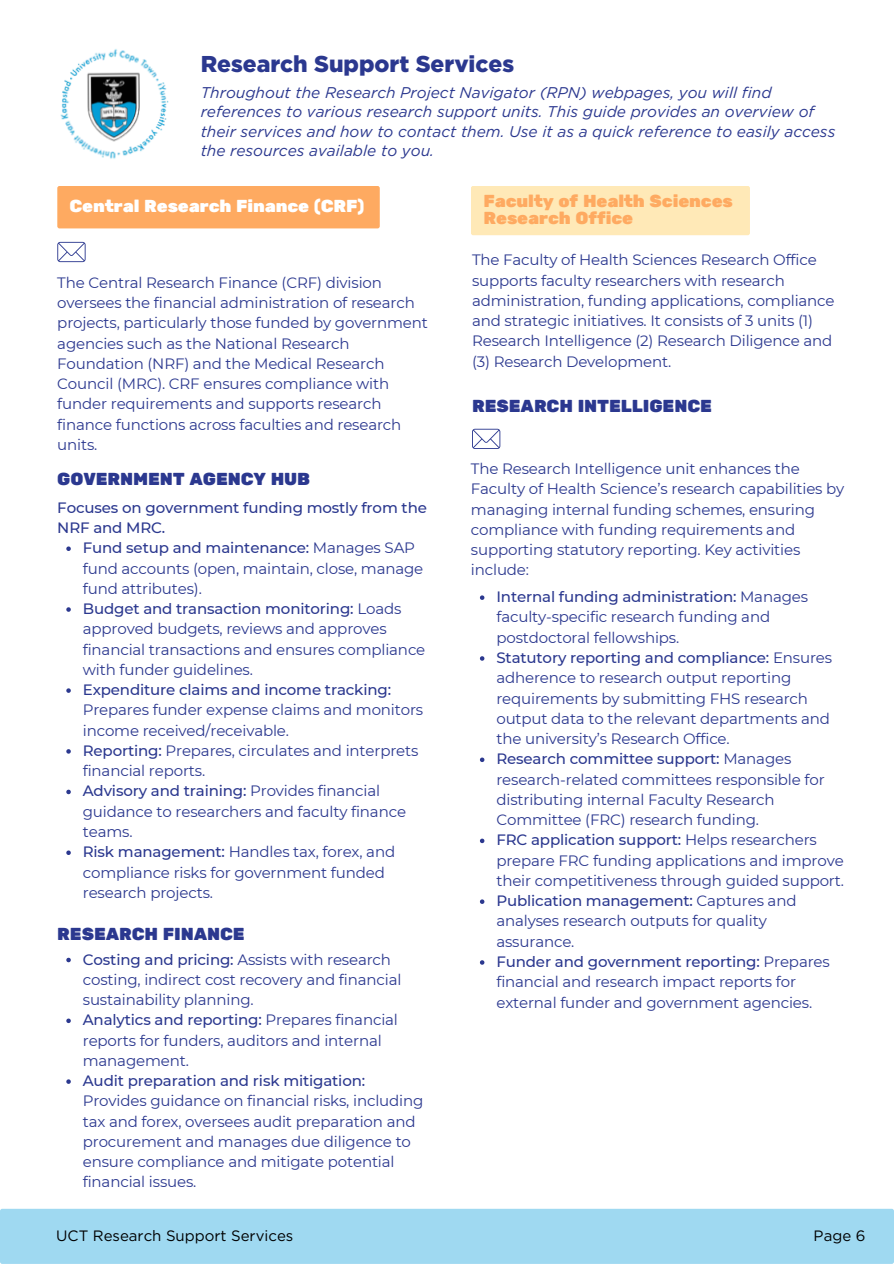
<style>
.page{position:relative;width:894px;height:1264px;background:#fff}
.page>*{position:absolute;margin:0;border:0;box-sizing:border-box;transform-origin:0 0}
.t1{font:900 22.95px "Gotham";color:#2b388f}
.t2{font:17.25px "Rubik One";letter-spacing:-.01em;color:#2b388f}
.t3{font:17.25px/17px "Rubik One";letter-spacing:-.01em;color:#feaa61}
.t4{font:17.25px "Rubik One";letter-spacing:-.01em;color:#fff}
.t5{font:italic 15.45px/19.5px "Gotham";color:#2b388f}
.t6{font:15px/20.2px "Montserrat";letter-spacing:-.01em;color:#2b388f}
.t7{font:500 15px/20.2px "Montserrat";letter-spacing:-.01em;color:#2b388f}
.t8{font:15px "Gotham";color:#000}
.s1{font-weight:500}
</style>
<div class="page">
<img style="left:60px;top:49px;width:109px;height:110px">
<svg style="left:66px;top:546px;width:5px;height:5px"></svg>
<svg style="left:66px;top:607px;width:5px;height:4px"></svg>
<svg style="left:66px;top:688px;width:5px;height:5px"></svg>
<svg style="left:66px;top:749px;width:5px;height:4px"></svg>
<svg style="left:66px;top:789px;width:5px;height:5px"></svg>
<svg style="left:66px;top:850px;width:5px;height:5px"></svg>
<svg style="left:480px;top:595px;width:4px;height:5px"></svg>
<svg style="left:480px;top:656px;width:4px;height:4px"></svg>
<svg style="left:480px;top:757px;width:4px;height:5px"></svg>
<svg style="left:480px;top:838px;width:4px;height:5px"></svg>
<svg style="left:480px;top:899px;width:4px;height:4px"></svg>
<svg style="left:480px;top:960px;width:4px;height:4px"></svg>
<svg style="left:472px;top:429px;width:28px;height:20px"></svg>
<svg style="left:66px;top:957px;width:5px;height:5px"></svg>
<svg style="left:66px;top:1018px;width:5px;height:5px"></svg>
<svg style="left:66px;top:1079px;width:5px;height:4px"></svg>
<div style="left:57px;top:186px;width:322px;height:42px;background:#feaa61"></div>
<div style="left:471px;top:186px;width:278px;height:49px;background:#ffe9b7"></div>
<div style="left:0;top:1208px;width:893px;height:55px;background:#9fd9f1"></div>
<svg style="left:57px;top:242px;width:28px;height:20px"></svg>
<h1 class="t1" style="left:201px;top:50px;width:315px">Research Support Services</h1>
<p class="t5" style="left:201px;top:82px;width:636px">Throughout the Research Project Navigator (RPN) webpages, you will find references to various research support units. This guide provides an overview of their services and how to contact them. Use it as a quick reference to easily access the resources available to you.</p>
<p class="t4" style="left:70px;top:196px;width:296px">Central Research Finance (CRF)</p>
<p class="t3" style="left:483px;top:193px;width:251px">Faculty of Health Sciences<br>Research Office</p>
<p class="t6" style="left:57px;top:272px;width:372px">The Central Research Finance (CRF) division oversees the financial administration of research projects, particularly those funded by government agencies such as the National Research Foundation (NRF) and the Medical Research Council (MRC). CRF ensures compliance with funder requirements and supports research finance functions across faculties and research units.</p>
<p class="t2" style="left:57px;top:469px;width:254px">GOVERNMENT AGENCY HUB</p>
<p class="t7" style="left:57px;top:497px;width:371px">Focuses on government funding mostly from the<br>NRF and MRC.</p>
<p class="t6" style="left:83px;top:537px;width:344px"><span class="s1">Fund setup and maintenance:</span> Manages SAP fund accounts (open, maintain, close, manage fund attributes).<br><span class="s1">Budget and transaction monitoring:</span> Loads approved budgets, reviews and approves financial transactions and ensures compliance with funder guidelines.</p>
<p class="t7" style="left:83px;top:679px;width:310px">Expenditure claims and income tracking:</p>
<p class="t6" style="left:83px;top:700px;width:342px">Prepares funder expense claims and monitors income received/receivable.<br><span class="s1">Reporting:</span> Prepares, circulates and interprets financial reports.<br><span class="s1">Advisory and training:</span> Provides financial guidance to researchers and faculty finance teams.<br><span class="s1">Risk management:</span> Handles tax, forex, and compliance risks for government funded research projects.</p>
<p class="t2" style="left:57px;top:923px;width:189px">RESEARCH FINANCE</p>
<p class="t6" style="left:83px;top:949px;width:320px"><span class="s1">Costing and pricing:</span> Assists with research costing, indirect cost recovery and financial sustainability planning.<br><span class="s1">Analytics and reporting:</span> Prepares financial reports for funders, auditors and internal management.</p>
<p class="t7" style="left:83px;top:1070px;width:284px">Audit preparation and risk mitigation:</p>
<p class="t6" style="left:83px;top:1090px;width:342px">Provides guidance on financial risks, including tax and forex, oversees audit preparation and procurement and manages due diligence to ensure compliance and mitigate potential financial issues.</p>
<p class="t6" style="left:472px;top:250px;width:364px">The Faculty of Health Sciences Research Office supports faculty researchers with research administration, funding applications, compliance and strategic initiatives. It consists of 3 units (1)<br>Research Intelligence (2) Research Diligence and (3) Research Development.</p>
<p class="t2" style="left:472px;top:395px;width:241px">RESEARCH INTELLIGENCE</p>
<p class="t6" style="left:471px;top:458px;width:375px">The Research Intelligence unit enhances the Faculty of Health Science’s research capabilities by managing internal funding schemes, ensuring compliance with funding requirements and supporting statutory reporting. Key activities include:</p>
<p class="t6" style="left:496px;top:586px;width:349px"><span class="s1">Internal funding administration:</span> Manages faculty-specific research funding and postdoctoral fellowships.<br><span class="s1">Statutory reporting and compliance:</span> Ensures adherence to research output reporting requirements by submitting FHS research output data to the relevant departments and the university’s Research Office.<br><span class="s1">Research committee support:</span> Manages research-related committees responsible for distributing internal Faculty Research Committee (FRC) research funding.<br><span class="s1">FRC application support:</span> Helps researchers prepare FRC funding applications and improve their competitiveness through guided support.<br><span class="s1">Publication management:</span> Captures and analyses research outputs for quality assurance.<br><span class="s1">Funder and government reporting:</span> Prepares financial and research impact reports for external funder and government agencies.</p>
<p class="t8" style="left:56px;top:1226px;width:239px">UCT Research Support Services</p>
<p class="t8" style="left:813px;top:1226px;width:53px">Page 6</p>
</div>
